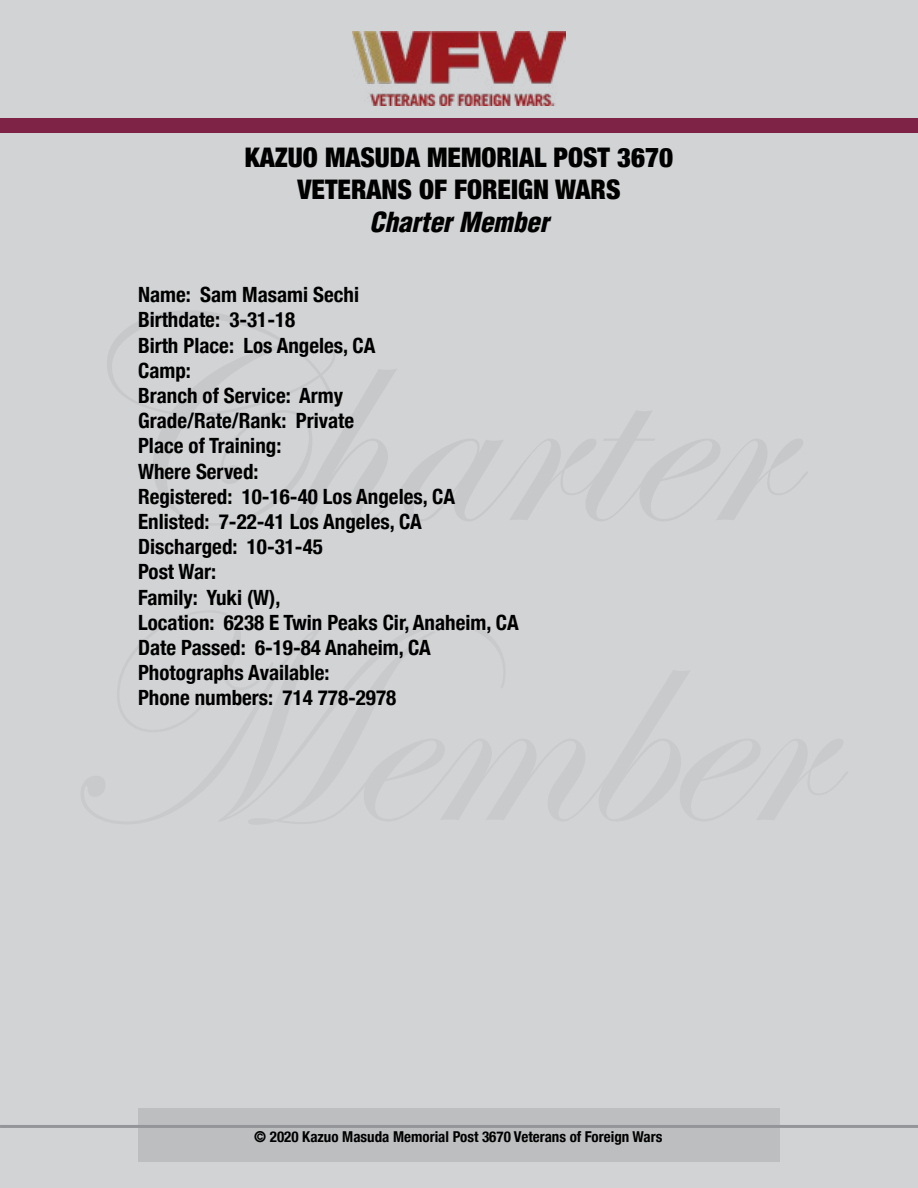
<style>
.page{position:relative;width:918px;height:1188px;background:#d1d3d4}
.page>*{position:absolute;margin:0;border:0;box-sizing:border-box;transform-origin:0 0}
.t1{font:900 condensed 27px/32.4px "Helvetica Neue";color:#000;text-align:center}
.t2{font:italic 900 condensed 27px "Helvetica LT Std";color:#000}
.t3{font:700 condensed 21px/25.2px "Helvetica Neue";color:#000}
.t4{font:700 condensed 15px "Helvetica Neue";color:#000}
</style>
<div class="page">
<div style="left:139px;top:1108px;width:641px;height:54px;background:#bcbec0"></div>
<hr style="left:0;top:1125px;width:918px;height:3px;background:#939598">
<div style="left:0;top:118px;width:918px;height:15px;background:#7e2346"></div>
<img style="left:353px;top:32px;width:212px;height:74px">
<p class="t1" style="left:245px;top:140px;width:430px">KAZUO MASUDA MEMORIAL POST 3670<br>VETERANS OF FOREIGN WARS</p>
<p class="t2" style="left:369px;top:205px;width:181px">Charter Member</p>
<p class="t3" style="left:138px;top:281px;width:382px">Name: Sam Masami Sechi<br>Birthdate: 3-31-18<br>Birth Place: Los Angeles, CA<br>Camp:<br>Branch of Service: Army<br>Grade/Rate/Rank: Private<br>Place of Training:<br>Where Served:<br>Registered: 10-16-40 Los Angeles, CA<br>Enlisted: 7-22-41 Los Angeles, CA<br>Discharged: 10-31-45<br>Post War:<br>Family: Yuki (W),<br>Location: 6238 E Twin Peaks Cir, Anaheim, CA<br>Date Passed: 6-19-84 Anaheim, CA<br>Photographs Available:<br>Phone numbers: 714 778-2978</p>
<p class="t4" style="left:254px;top:1124px;width:410px">© 2020 Kazuo Masuda Memorial Post 3670 Veterans of Foreign Wars</p>
</div>
